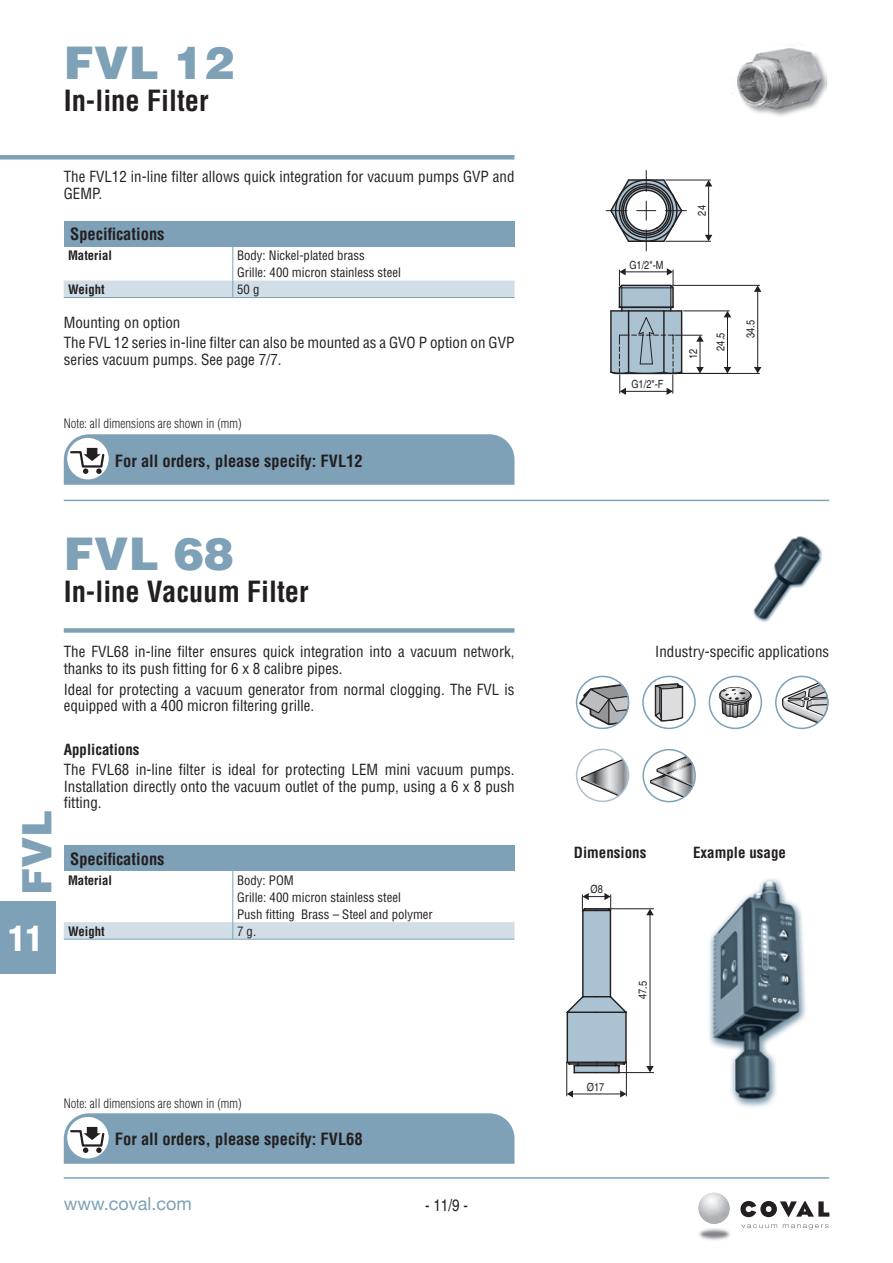
<style>
.page{position:relative;width:893px;height:1263px;background:#fff}
.page>*{position:absolute;margin:0;border:0;box-sizing:border-box;transform-origin:0 0}
.t1{font:900 45px "Helvetica";color:#7ea1b7}
.t2{font:900 40.5px "Helvetica";color:#7ea1b7}
.t3{font:900 condensed 34.5px "Helvetica";color:#fff}
.t4{font:700 condensed 28.5px "Helvetica";color:#231f20}
.t5{font:18px "Helvetica Neue";color:#7ea1b7}
.t6{font:700 condensed 16.5px "Helvetica";color:#231f20}
.t7{font:condensed 16.5px "Helvetica";color:#231f20}
.t8{font:condensed 15px/16.5px "Helvetica";color:#231f20}
.t9{font:700 condensed 15px "Helvetica";color:#231f20}
.t10{font:condensed 12.75px/17px "Helvetica";color:#231f20}
.t11{font:300 condensed 12.75px "Helvetica";color:#231f20}
.t12{font:700 condensed 12.75px "Helvetica";color:#231f20}
.t13{font:condensed 11.25px "Helvetica";color:#231f20}
</style>
<div class="page">
<div style="left:0;top:901px;width:55px;height:73px;background:#7ea1b7"></div>
<hr style="left:64px;top:1177px;width:765px;height:2px;background:#7ea1b7">
<img style="left:699px;top:1228px;width:31px;height:12px">
<svg style="left:741px;top:1224px;width:36px;height:4px"></svg>
<svg style="left:783px;top:1224px;width:45px;height:5px"></svg>
<svg style="left:740px;top:1201px;width:89px;height:16px"></svg>
<svg style="left:727px;top:1208px;width:2px;height:9px"></svg>
<img style="left:698px;top:1197px;width:29px;height:27px">
<div style="left:0;top:155px;width:514px;height:5px;background:#7ea1b7"></div>
<svg style="left:64px;top:434px;width:450px;height:51px"></svg>
<img style="left:737px;top:48px;width:89px;height:68px">
<hr style="left:683px;top:310px;width:46px;height:1px;background:#231f20">
<hr style="left:727px;top:316px;width:1px;height:52px;background:#231f20">
<svg style="left:724px;top:367px;width:7px;height:6px"></svg>
<svg style="left:724px;top:311px;width:7px;height:6px"></svg>
<hr style="left:675px;top:373px;width:85px;height:1px;background:#231f20">
<hr style="left:673px;top:285px;width:87px;height:1px;background:#231f20">
<hr style="left:757px;top:291px;width:1px;height:77px;background:#231f20">
<svg style="left:754px;top:367px;width:7px;height:6px"></svg>
<svg style="left:754px;top:285px;width:7px;height:7px"></svg>
<svg style="left:610px;top:268px;width:94px;height:127px"></svg>
<hr style="left:666px;top:241px;width:45px;height:1px;background:#231f20">
<hr style="left:666px;top:180px;width:45px;height:1px;background:#231f20">
<hr style="left:708px;top:185px;width:1px;height:51px;background:#231f20">
<svg style="left:705px;top:235px;width:7px;height:6px"></svg>
<svg style="left:705px;top:180px;width:7px;height:6px"></svg>
<svg style="left:606px;top:170px;width:80px;height:81px"></svg>
<hr style="left:619px;top:287px;width:54px;height:1px;background:#231f20">
<div style="left:64px;top:628px;width:450px;height:5px;background:#7ea1b7"></div>
<hr style="left:64px;top:500px;width:765px;height:1px;background:#7ea1b7">
<svg style="left:576px;top:749px;width:53px;height:53px"></svg>
<svg style="left:576px;top:676px;width:53px;height:53px"></svg>
<svg style="left:775px;top:676px;width:53px;height:53px"></svg>
<svg style="left:709px;top:676px;width:53px;height:53px"></svg>
<svg style="left:642px;top:676px;width:54px;height:53px"></svg>
<svg style="left:642px;top:749px;width:54px;height:53px"></svg>
<svg style="left:566px;top:893px;width:62px;height:181px"></svg>
<hr style="left:611px;top:1072px;width:43px;height:1px;background:#231f20">
<hr style="left:609px;top:908px;width:45px;height:1px;background:#231f20">
<hr style="left:650px;top:914px;width:1px;height:153px;background:#231f20">
<svg style="left:646px;top:1066px;width:8px;height:6px"></svg>
<svg style="left:646px;top:909px;width:8px;height:6px"></svg>
<hr style="left:566px;top:1062px;width:1px;height:34px;background:#231f20">
<hr style="left:626px;top:1062px;width:1px;height:34px;background:#231f20">
<hr style="left:572px;top:1093px;width:49px;height:1px;background:#231f20">
<svg style="left:567px;top:1090px;width:6px;height:7px"></svg>
<svg style="left:620px;top:1090px;width:6px;height:7px"></svg>
<svg style="left:64px;top:221px;width:451px;height:76px"></svg>
<hr style="left:64px;top:297px;width:169px;height:1px;background:#7ea1b7">
<hr style="left:233px;top:297px;width:281px;height:1px;background:#7ea1b7">
<svg style="left:64px;top:846px;width:451px;height:93px"></svg>
<hr style="left:64px;top:939px;width:169px;height:1px;background:#7ea1b7">
<hr style="left:233px;top:939px;width:281px;height:1px;background:#7ea1b7">
<svg style="left:64px;top:1113px;width:450px;height:51px"></svg>
<img style="left:753px;top:536px;width:69px;height:86px">
<img style="left:709px;top:878px;width:97px;height:229px">
<h1 class="t1" style="left:64px;top:33px;width:172px">FVL 12</h1>
<h3 class="t4" style="left:64px;top:83px;width:146px">In-line Filter</h3>
<p class="t8" style="left:64px;top:168px;width:452px">The FVL12 in-line filter allows quick integration for vacuum pumps GVP and<br>GEMP.</p>
<p class="t6" style="left:70px;top:224px;width:96px">Specifications</p>
<p class="t12" style="left:68px;top:247px;width:45px">Material</p>
<p class="t10" style="left:237px;top:247px;width:165px">Body: Nickel-plated brass<br>Grille: 400 micron stainless steel</p>
<p class="t12" style="left:68px;top:281px;width:38px">Weight</p>
<p class="t10" style="left:237px;top:281px;width:24px">50 g</p>
<p class="t8" style="left:64px;top:312px;width:452px;line-height:20.7px">Mounting on option<br>The FVL 12 series in-line filter can also be mounted as a GVO P option on GVP</p>
<p class="t8" style="left:64px;top:351px;width:219px">series vacuum pumps. See page 7/7.</p>
<p class="t11" style="left:64px;top:415px;width:179px">Note: all dimensions are shown in (mm)</p>
<p class="t6" style="left:115px;top:451px;width:249px">For all orders, please specify: FVL12</p>
<h1 class="t1" style="left:64px;top:524px;width:172px">FVL 68</h1>
<h3 class="t4" style="left:64px;top:574px;width:246px">In-line Vacuum Filter</h3>
<h2 class="t2" style="left:11px;top:895px;width:87px;rotate:-90deg">FVL</h2>
<h3 class="t3" style="left:9px;top:917px;width:36px">11</h3>
<p class="t8" style="left:64px;top:643px;width:452px">The FVL68 in-line filter ensures quick integration into a vacuum network, thanks to its push fitting for 6 x 8 calibre pipes.</p>
<p class="t8" style="left:64px;top:681px;width:452px">Ideal for protecting a vacuum generator from normal clogging. The FVL is equipped with a 400 micron filtering grille.</p>
<p class="t9" style="left:64px;top:740px;width:77px">Applications</p>
<p class="t8" style="left:64px;top:761px;width:452px;text-align:justify">The FVL68 in-line filter is ideal for protecting LEM mini vacuum pumps.<br>Installation directly onto the vacuum outlet of the pump, using a 6 x 8 push fitting.</p>
<p class="t6" style="left:70px;top:849px;width:96px">Specifications</p>
<p class="t12" style="left:68px;top:872px;width:45px">Material</p>
<p class="t10" style="left:237px;top:871px;width:197px">Body: POM<br>Grille: 400 micron stainless steel<br>Push fitting Brass – Steel and polymer</p>
<p class="t12" style="left:68px;top:923px;width:38px">Weight</p>
<p class="t10" style="left:237px;top:922px;width:21px">7 g.</p>
<p class="t11" style="left:64px;top:1095px;width:179px">Note: all dimensions are shown in (mm)</p>
<p class="t6" style="left:115px;top:1129px;width:249px">For all orders, please specify: FVL68</p>
<p class="t5" style="left:64px;top:1190px;width:129px">www.coval.com</p>
<p class="t7" style="left:425px;top:1196px;width:44px">- 11/9 -</p>
<p class="t13" style="left:629px;top:258px;width:36px">G1/2"-M</p>
<p class="t13" style="left:631px;top:378px;width:34px">G1/2"-F</p>
<p class="t13" style="left:695px;top:216px;width:12px;rotate:-90deg">24</p>
<p class="t13" style="left:687px;top:359px;width:12px;rotate:-90deg">12</p>
<p class="t13" style="left:714px;top:351px;width:20px;rotate:-90deg">24.5</p>
<p class="t13" style="left:744px;top:338px;width:20px;rotate:-90deg">34.5</p>
<p class="t8" style="left:655px;top:643px;width:175px">Industry-specific applications</p>
<p class="t9" style="left:574px;top:843px;width:74px">Dimensions</p>
<p class="t9" style="left:693px;top:843px;width:94px">Example usage</p>
<p class="t13" style="left:591px;top:883px;width:14px">Ø8</p>
<p class="t13" style="left:587px;top:1080px;width:19px">Ø17</p>
<p class="t13" style="left:636px;top:999px;width:20px;rotate:-90deg">47.5</p>
</div>
